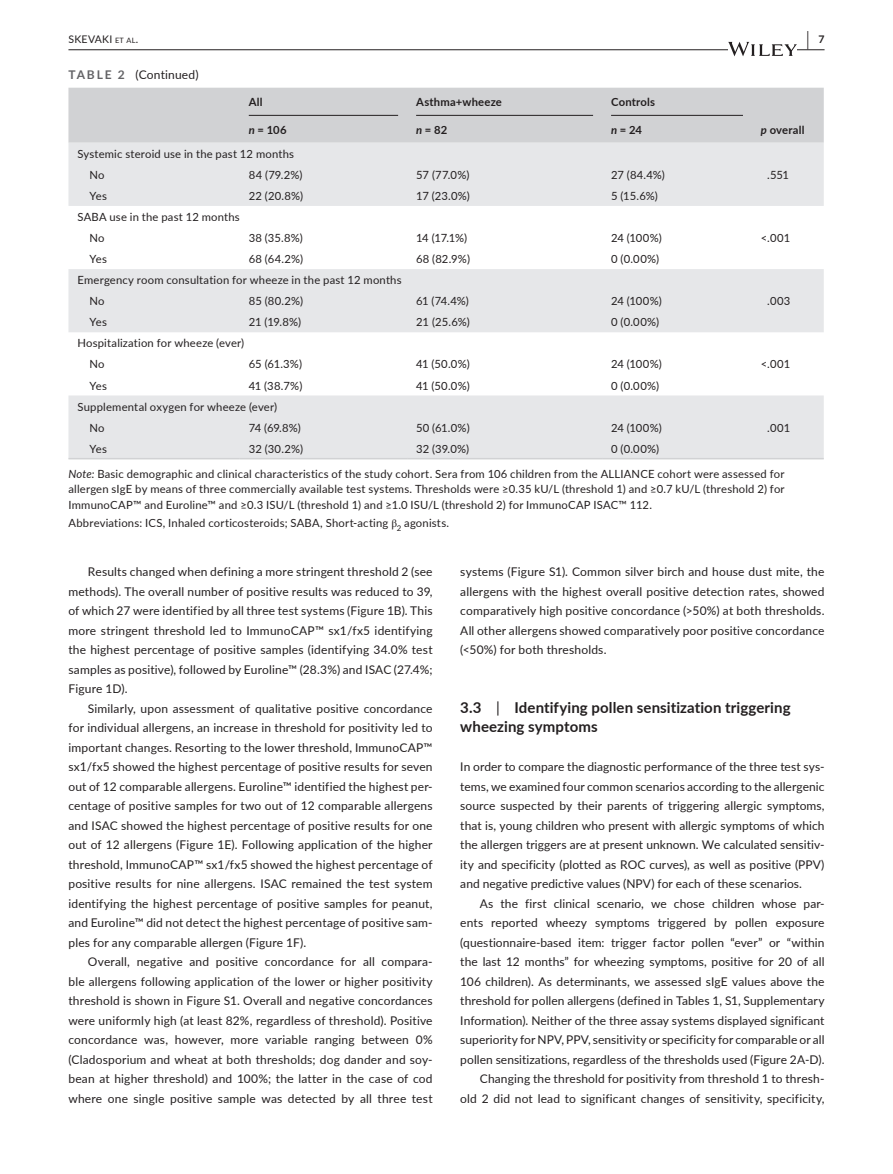
<style>
.page{position:relative;width:893px;height:1174px;background:#fff}
.page>*{position:absolute;margin:0;border:0;box-sizing:border-box;transform-origin:0 0}
.t1{font:700 19.5px "Lato";color:#231f20;scale:.43 1}
.t2{font:700 15px/19.5px "Lato";letter-spacing:.005em;color:#231f20}
.t3{font:12px/19.5px "Lato";letter-spacing:.01em;color:#231f20;text-align:justify}
.t4{font:11.25px/21px "Lato";letter-spacing:.015em;color:#231f20}
.t5{font:700 11.25px "Lato";letter-spacing:.02em;color:#231f20}
.t6{font:10.5px "Lato";letter-spacing:.025em;color:#231f20}
.s1{font-size:7.35px}
.s2{font-weight:700;color:#636366}
.s3{font-style:italic}
.s4{font-family:"STIX"}
.s5{font-weight:400}
</style>
<div class="page">
<hr style="left:68px;top:49px;width:756px;height:1px;background:#231f20">
<svg style="left:728px;top:42px;width:69px;height:14px"></svg>
<div style="left:68px;top:88px;width:756px;height:55px;background:#d1d2d4"></div>
<svg style="left:68px;top:143px;width:756px;height:315px;fill:#e6e7e9"></svg>
<hr style="left:68px;top:458px;width:172px;height:1px;background:#d1d2d4">
<hr style="left:240px;top:458px;width:167px;height:1px;background:#d1d2d4">
<hr style="left:407px;top:458px;width:195px;height:1px;background:#d1d2d4">
<hr style="left:602px;top:458px;width:150px;height:1px;background:#d1d2d4">
<hr style="left:752px;top:458px;width:72px;height:1px;background:#d1d2d4">
<hr style="left:249px;top:115px;width:149px;height:1px;background:#231f20">
<hr style="left:416px;top:115px;width:177px;height:1px;background:#231f20">
<hr style="left:611px;top:115px;width:132px;height:1px;background:#231f20">
<p class="t6" style="left:68px;top:31px;width:71px">SKEVAKI <span class="s1">et al</span>.</p>
<h1 class="t1" style="left:807px;top:25px;width:43px">| <sup>7</sup></h1>
<p class="t3" style="left:68px;top:64px;width:132px"><span class="s2">TABLE 2</span> (Continued)</p>
<p class="t5" style="left:249px;top:94px;width:15px">All</p>
<p class="t5" style="left:416px;top:94px;width:87px">Asthma+wheeze</p>
<p class="t5" style="left:611px;top:94px;width:46px">Controls</p>
<p class="t5" style="left:249px;top:121px;width:39px"><span class="s3">n</span> = 106</p>
<p class="t5" style="left:416px;top:121px;width:33px"><span class="s3">n</span>=82</p>
<p class="t5" style="left:611px;top:121px;width:33px"><span class="s3">n</span>=24</p>
<p class="t5" style="left:761px;top:121px;width:45px"><span class="s3">p</span> overall</p>
<p class="t4" style="left:89px;top:143px;width:206px;text-indent:-12px">Systemic steroid use in the past 12 months<br>No</p>
<p class="t4" style="left:249px;top:164px;width:55px">84 (79.2%)</p>
<p class="t4" style="left:416px;top:164px;width:55px">57 (77.0%)</p>
<p class="t4" style="left:611px;top:164px;width:55px">27 (84.4%)</p>
<p class="t4" style="left:767px;top:164px;width:23px">.551</p>
<p class="t4" style="left:89px;top:185px;width:19px">Yes</p>
<p class="t4" style="left:249px;top:185px;width:56px">22 (20.8%)</p>
<p class="t4" style="left:416px;top:185px;width:55px">17 (23.0%)</p>
<p class="t4" style="left:611px;top:185px;width:48px">5 (15.6%)</p>
<p class="t4" style="left:89px;top:206px;width:152px;text-indent:-12px">SABA use in the past 12 months<br>No</p>
<p class="t4" style="left:249px;top:227px;width:56px">38 (35.8%)</p>
<p class="t4" style="left:416px;top:227px;width:53px">14 (17.1%)</p>
<p class="t4" style="left:611px;top:227px;width:52px">24 (100%)</p>
<p class="t4" style="left:761px;top:227px;width:31px">&lt;.001</p>
<p class="t4" style="left:89px;top:248px;width:19px">Yes</p>
<p class="t4" style="left:249px;top:248px;width:56px">68 (64.2%)</p>
<p class="t4" style="left:416px;top:248px;width:55px">68 (82.9%)</p>
<p class="t4" style="left:611px;top:248px;width:50px">0 (0.00%)</p>
<p class="t4" style="left:89px;top:269px;width:314px;text-indent:-12px">Emergency room consultation for wheeze in the past 12 months<br>No</p>
<p class="t4" style="left:249px;top:290px;width:56px">85 (80.2%)</p>
<p class="t4" style="left:416px;top:290px;width:54px">61 (74.4%)</p>
<p class="t4" style="left:611px;top:290px;width:52px">24 (100%)</p>
<p class="t4" style="left:767px;top:290px;width:25px">.003</p>
<p class="t4" style="left:89px;top:311px;width:19px">Yes</p>
<p class="t4" style="left:249px;top:311px;width:54px">21 (19.8%)</p>
<p class="t4" style="left:416px;top:311px;width:55px">21 (25.6%)</p>
<p class="t4" style="left:611px;top:311px;width:50px">0 (0.00%)</p>
<p class="t4" style="left:89px;top:332px;width:156px;text-indent:-12px">Hospitalization for wheeze (ever)<br>No</p>
<p class="t4" style="left:249px;top:353px;width:55px">65 (61.3%)</p>
<p class="t4" style="left:416px;top:353px;width:55px">41 (50.0%)</p>
<p class="t4" style="left:611px;top:353px;width:52px">24 (100%)</p>
<p class="t4" style="left:761px;top:353px;width:31px">&lt;.001</p>
<p class="t4" style="left:89px;top:374px;width:19px">Yes</p>
<p class="t4" style="left:249px;top:374px;width:55px">41 (38.7%)</p>
<p class="t4" style="left:416px;top:374px;width:55px">41 (50.0%)</p>
<p class="t4" style="left:611px;top:374px;width:50px">0 (0.00%)</p>
<p class="t4" style="left:89px;top:395px;width:189px;text-indent:-12px">Supplemental oxygen for wheeze (ever)<br>No</p>
<p class="t4" style="left:249px;top:416px;width:54px">74 (69.8%)</p>
<p class="t4" style="left:416px;top:416px;width:55px">50 (61.0%)</p>
<p class="t4" style="left:611px;top:416px;width:52px">24 (100%)</p>
<p class="t4" style="left:767px;top:416px;width:25px">.001</p>
<p class="t4" style="left:89px;top:438px;width:19px">Yes</p>
<p class="t4" style="left:249px;top:438px;width:56px">32 (30.2%)</p>
<p class="t4" style="left:416px;top:438px;width:55px">32 (39.0%)</p>
<p class="t4" style="left:611px;top:438px;width:50px">0 (0.00%)</p>
<p class="t4" style="left:68px;top:465px;width:718px;line-height:15.8px;text-align:justify"><span class="s3">Note:</span> Basic demographic and clinical characteristics of the study cohort. Sera from 106 children from the ALLIANCE cohort were assessed for allergen sIgE by means of three commercially available test systems. Thresholds were ≥0.35 kU/L (threshold 1) and ≥0.7 kU/L (threshold 2) for ImmunoCAP™ and Euroline™ and ≥0.3 ISU/L (threshold 1) and ≥1.0 ISU/L (threshold 2) for ImmunoCAP ISAC™ 112.</p>
<p class="t4" style="left:68px;top:512px;width:382px">Abbreviations: ICS, Inhaled corticosteroids; SABA, Short-acting <span class="s4">β</span><sub>2</sub> agonists.</p>
<p class="t3" style="left:68px;top:561px;width:366px;text-indent:20px">Results changed when defining a more stringent threshold 2 (see methods). The overall number of positive results was reduced to 39, of which 27 were identified by all three test systems (Figure 1B). This more stringent threshold led to ImmunoCAP™ sx1/fx5 identifying the highest percentage of positive samples (identifying 34.0% test samples as positive), followed by Euroline™ (28.3%) and ISAC (27.4%; Figure 1D).</p>
<p class="t3" style="left:68px;top:698px;width:366px;text-indent:20px">Similarly, upon assessment of qualitative positive concordance for individual allergens, an increase in threshold for positivity led to important changes. Resorting to the lower threshold, ImmunoCAP™ sx1/fx5 showed the highest percentage of positive results for seven out of 12 comparable allergens. Euroline™ identified the highest per&shy;centage of positive samples for two out of 12 comparable allergens and ISAC showed the highest percentage of positive results for one out of 12 allergens (Figure 1E). Following application of the higher threshold, ImmunoCAP™ sx1/fx5 showed the highest percentage of positive results for nine allergens. ISAC remained the test system identifying the highest percentage of positive samples for peanut, and Euroline™ did not detect the highest percentage of positive sam&shy;ples for any comparable allergen (Figure 1F).</p>
<p class="t3" style="left:68px;top:951px;width:366px;text-indent:20px">Overall, negative and positive concordance for all compara&shy;ble allergens following application of the lower or higher positivity threshold is shown in Figure S1. Overall and negative concordances were uniformly high (at least 82%, regardless of threshold). Positive concordance was, however, more variable ranging between 0% (Cladosporium and wheat at both thresholds; dog dander and soy&shy;bean at higher threshold) and 100%; the latter in the case of cod where one single positive sample was detected by all three test</p>
<p class="t3" style="left:460px;top:561px;width:366px">systems (Figure S1). Common silver birch and house dust mite, the allergens with the highest overall positive detection rates, showed comparatively high positive concordance (&gt;50%) at both thresholds.<br>All other allergens showed comparatively poor positive concordance (&lt;50%) for both thresholds.</p>
<p class="t2" style="left:460px;top:697px;width:332px">3.3 <span class="s5">|</span> Identifying pollen sensitization triggering wheezing symptoms</p>
<p class="t3" style="left:460px;top:756px;width:366px">In order to compare the diagnostic performance of the three test sys&shy;tems, we examined four common scenarios according to the allergenic source suspected by their parents of triggering allergic symptoms, that is, young children who present with allergic symptoms of which the allergen triggers are at present unknown. We calculated sensitiv&shy;ity and specificity (plotted as ROC curves), as well as positive (PPV) and negative predictive values (NPV) for each of these scenarios.</p>
<p class="t3" style="left:460px;top:893px;width:366px;text-align:right">As the first clinical scenario, we chose children whose par&shy;ents reported wheezy symptoms triggered by pollen exposure (questionnaire-based item: trigger factor pollen “ever” or “within the last 12 months” for wheezing symptoms, positive for 20 of all 106 children). As determinants, we assessed sIgE values above the threshold for pollen allergens (defined in Tables 1, S1, Supplementary Information). Neither of the three assay systems displayed significant superiority for NPV, PPV, sensitivity or specificity for comparable or all pollen sensitizations, regardless of the thresholds used (Figure 2A-D).<br>Changing the threshold for positivity from threshold 1 to thresh&shy;old 2 did not lead to significant changes of sensitivity, specificity,</p>
</div>
